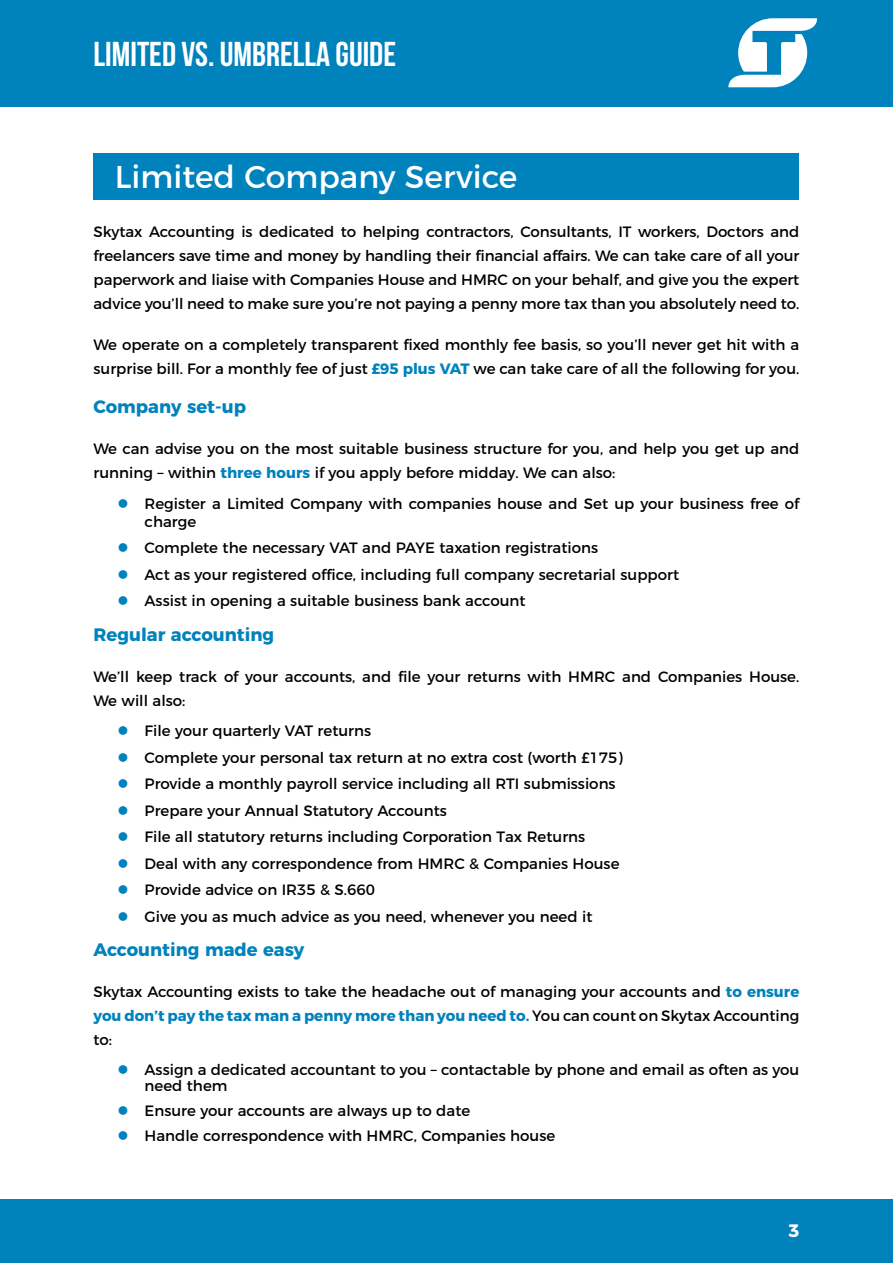
<style>
.page{position:relative;width:893px;height:1263px;background:#fff}
.page>*{position:absolute;margin:0;border:0;box-sizing:border-box;transform-origin:0 0}
.t1{font:34.5px "Bebas Neue";color:#fff}
.t2{font:31.5px "Montserrat";color:#fff}
.t3{font:700 18px "Montserrat";color:#0082bd}
.t4{font:700 18px "Montserrat";color:#fff}
.t5{font:15px/26.5px "Montserrat";color:#000}
.s1{font-weight:700;color:#0082bd}
</style>
<div class="page">
<div style="left:0;top:0;width:893px;height:106px;background:#0082bd"></div>
<div style="left:0;top:1199px;width:893px;height:64px;background:#0082bd"></div>
<div style="left:94px;top:153px;width:705px;height:47px;background:#0082bd"></div>
<svg style="left:728px;top:18px;width:89px;height:70px"></svg>
<h1 class="t1" style="left:94px;top:35px;width:304px">LIMITED VS. UMBRELLA GUIDE</h1>
<h2 class="t2" style="left:115px;top:151px;width:404px">Limited Company Service</h2>
<p class="t5" style="left:94px;top:219px;width:707px;line-height:24px;text-align:justify">Skytax Accounting is dedicated to helping contractors, Consultants, IT workers, Doctors and freelancers save time and money by handling their financial affairs. We can take care of all your paperwork and liaise with Companies House and HMRC on your behalf, and give you the expert advice you’ll need to make sure you’re not paying a penny more tax than you absolutely need to.</p>
<p class="t5" style="left:94px;top:332px;width:707px;line-height:24px">We operate on a completely transparent fixed monthly fee basis, so you’ll never get hit with a surprise bill. For a monthly fee of just <span class="s1">£95 plus VAT</span> we can take care of all the following for you.</p>
<p class="t3" style="left:94px;top:392px;width:154px">Company set-up</p>
<p class="t5" style="left:94px;top:435px;width:707px;line-height:24px">We can advise you on the most suitable business structure for you, and help you get up and running – within <span class="s1">three hours</span> if you apply before midday. We can also:</p>
<p class="t5" style="left:145px;top:493px;width:656px;line-height:18px">Register a Limited Company with companies house and Set up your business free of charge</p>
<p class="t5" style="left:145px;top:533px;width:536px">Complete the necessary VAT and PAYE taxation registrations<br>Act as your registered office, including full company secretarial support<br>Assist in opening a suitable business bank account</p>
<p class="t3" style="left:94px;top:619px;width:182px">Regular accounting</p>
<p class="t5" style="left:94px;top:663px;width:707px;line-height:24px">We’ll keep track of your accounts, and file your returns with HMRC and Companies House.<br>We will also:</p>
<p class="t5" style="left:145px;top:717px;width:479px">File your quarterly VAT returns<br>Complete your personal tax return at no extra cost (worth £175)<br>Provide a monthly payroll service including all RTI submissions Prepare your Annual Statutory Accounts<br>File all statutory returns including Corporation Tax Returns Deal with any correspondence from HMRC &amp; Companies House Provide advice on IR35 &amp; S.660<br>Give you as much advice as you need, whenever you need it</p>
<p class="t3" style="left:94px;top:935px;width:212px">Accounting made easy</p>
<p class="t5" style="left:94px;top:979px;width:707px;line-height:24px;text-align:justify">Skytax Accounting exists to take the headache out of managing your accounts and <span class="s1">to ensure you don’t pay the tax man a penny more than you need to.</span> You can count on Skytax Accounting to:</p>
<p class="t5" style="left:145px;top:1060px;width:656px;line-height:16.5px">Assign a dedicated accountant to you – contactable by phone and email as often as you need them</p>
<p class="t5" style="left:145px;top:1097px;width:412px;line-height:25px">Ensure your accounts are always up to date<br>Handle correspondence with HMRC, Companies house</p>
<p class="t4" style="left:788px;top:1215px;width:13px">3</p>
</div>
